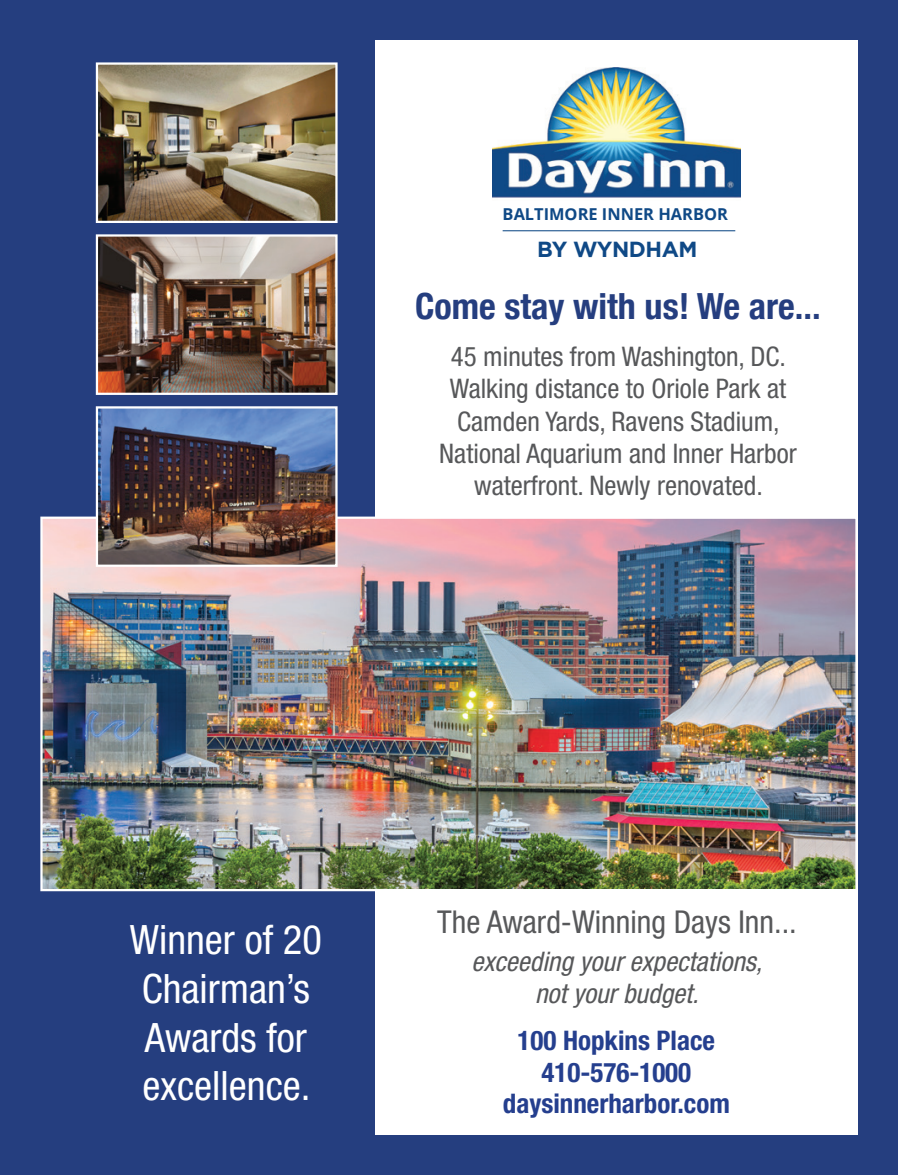
<style>
.page{position:relative;width:898px;height:1175px;background:#fff}
.page>*{position:absolute;margin:0;border:0;box-sizing:border-box;transform-origin:0 0}
.t1{font:condensed 40.6px/48.6px "Helvetica Neue LT Std";color:#fff}
.t2{font:700 condensed 36.05px "Helvetica Neue";color:#253e7f}
.t3{font:condensed 31.5px "Helvetica Neue LT Std";color:#57585a}
.t4{font:condensed 26.95px/32.6px "Helvetica Neue LT Std";color:#57585a;text-align:center}
.t5{font:700 condensed 26.95px/31.5px "Helvetica Neue LT Std";color:#253f8e;text-align:center}
.t6{font:italic condensed 26.95px/32.6px "Helvetica Neue LT Std";color:#57585a;text-align:center}
.t7{font:700 21.7px "Gotham";letter-spacing:-.02em;color:#0f4986}
.t8{font:700 16.45px "Open Sans";color:#0f4986}
</style>
<div class="page">
<div style="left:0;top:0;width:897px;height:1174px;background:#253e7f"></div>
<div style="left:375px;top:40px;width:482px;height:1094px;background:#fff"></div>
<img style="left:99px;top:65px;width:235px;height:155px">
<div style="left:96px;top:62px;width:241px;height:161px;border:2px solid #fff"></div>
<img style="left:99px;top:237px;width:235px;height:155px">
<div style="left:96px;top:234px;width:241px;height:161px;border:2px solid #fff"></div>
<img style="left:43px;top:519px;width:811px;height:369px">
<div style="left:40px;top:516px;width:817px;height:375px;border:2px solid #fff"></div>
<img style="left:99px;top:409px;width:235px;height:155px">
<div style="left:96px;top:406px;width:241px;height:161px;border:2px solid #fff"></div>
<img style="left:492px;top:68px;width:248px;height:130px">
<hr style="left:502px;top:230px;width:233px;height:1px;background:#0f4986">
<p class="t8" style="left:502px;top:203px;width:227px">BALTIMORE INNER HARBOR</p>
<p class="t7" style="left:537px;top:236px;width:162px">BY WYNDHAM</p>
<h2 class="t2" style="left:415px;top:285px;width:407px">Come stay with us! We are...</h2>
<p class="t4" style="left:439px;top:339px;width:359px">45 minutes from Washington, DC.<br>Walking distance to Oriole Park at<br>Camden Yards, Ravens Stadium,<br>National Aquarium and Inner Harbor waterfront. Newly renovated.</p>
<h1 class="t1" style="left:130px;top:915px;width:193px">Winner of 20<br>Chairman’s<br>Awards for excellence.</h1>
<p class="t3" style="left:437px;top:903px;width:361px">The Award-Winning Days Inn...</p>
<p class="t6" style="left:471px;top:945px;width:292px">exceeding your expectations, not your budget.</p>
<p class="t5" style="left:502px;top:1024px;width:228px">100 Hopkins Place<br>410-576-1000 daysinnerharbor.com</p>
</div>
